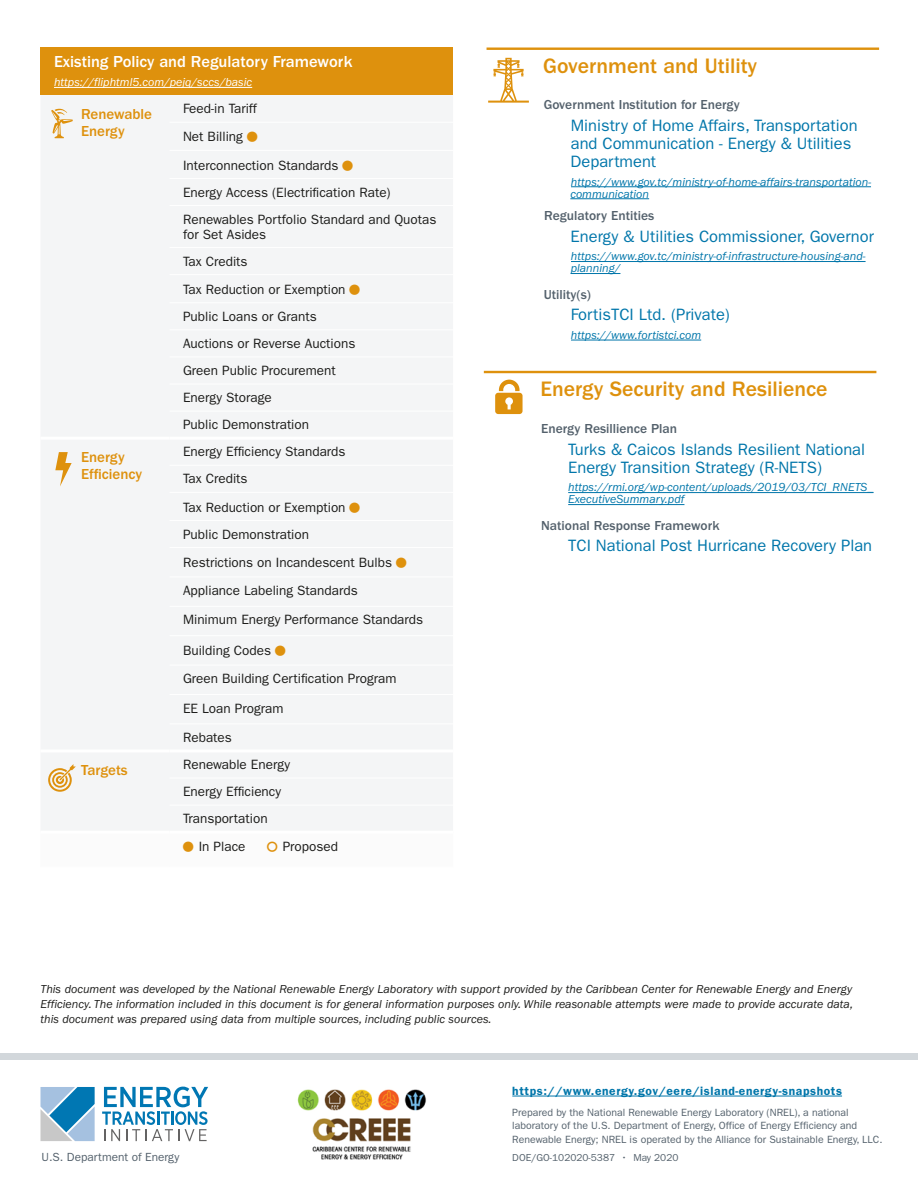
<style>
.page{position:relative;width:918px;height:1188px;background:#fff}
.page>*{position:absolute;margin:0;border:0;box-sizing:border-box;transform-origin:0 0}
.t1{font:500 21.6px "ITC Franklin Gothic Std";color:#de910d}
.Small__s{font:16.5px/18px "ITC Franklin Gothic Std";color:#0076aa}
.table_text{font:500 16.5px "ITC Franklin Gothic Std";color:#fff}
.table_text-2{font:500 15px/17.2px "ITC Franklin Gothic Std";color:#de910d}
.table_text-3{font:13.5px/15px "ITC Franklin Gothic Std";color:#1d1d1b}
.t2{font:500 13.5px "ITC Franklin Gothic Std";color:#54616c}
.t3{font:italic 12px/15px "ITC Franklin Gothic Std";color:#1d1d1b;text-align:justify}
.Small__s-2{font:italic 12px/12px "ITC Franklin Gothic Std";color:#0076aa}
.Small__s_URL{font:italic 12px/12px "ITC Franklin Gothic Std";color:#0076aa}
.t4{font:600 12px "ITC Franklin Gothic Std";letter-spacing:.05em;color:#0076aa}
.table_text-4{font:italic 12px "ITC Franklin Gothic Std";color:#fff}
.H1_-_Energy_Snapshot{font:11.85px "ITC Franklin Gothic Std";color:#54616c}
.t5{font:10.5px/13.5px "ITC Franklin Gothic Std";color:#54616c}
.t6{font:10.2px "ITC Franklin Gothic Std";color:#54616c}
</style>
<div class="page">
<div style="left:0;top:1053px;width:918px;height:7px;background:#d2d7db"></div>
<hr style="left:571px;top:186px;width:300px;height:1px;background:#0076aa">
<hr style="left:570px;top:198px;width:79px;height:1px;background:#0076aa">
<hr style="left:571px;top:261px;width:295px;height:1px;background:#0076aa">
<hr style="left:571px;top:273px;width:49px;height:1px;background:#0076aa">
<hr style="left:571px;top:340px;width:130px;height:1px;background:#0076aa">
<hr style="left:487px;top:48px;width:392px;height:2px;background:#de910d">
<svg style="left:488px;top:58px;width:41px;height:45px"></svg>
<hr style="left:568px;top:492px;width:306px;height:1px;background:#0076aa">
<hr style="left:568px;top:504px;width:116px;height:1px;background:#0076aa">
<hr style="left:484px;top:371px;width:392px;height:2px;background:#de910d">
<svg style="left:495px;top:380px;width:28px;height:34px"></svg>
<div style="left:40px;top:47px;width:413px;height:48px;background:#de910d"></div>
<div style="left:41px;top:96px;width:412px;height:734px;background:#f4f5f6"></div>
<hr style="left:170px;top:122px;width:283px;height:1px;background:#fff">
<hr style="left:170px;top:150px;width:283px;height:1px;background:#fff">
<hr style="left:170px;top:178px;width:283px;height:1px;background:#fff">
<hr style="left:170px;top:205px;width:283px;height:1px;background:#fff">
<hr style="left:170px;top:247px;width:283px;height:1px;background:#fff">
<hr style="left:170px;top:274px;width:283px;height:1px;background:#fff">
<hr style="left:170px;top:302px;width:283px;height:1px;background:#fff">
<hr style="left:170px;top:329px;width:283px;height:1px;background:#fff">
<hr style="left:170px;top:357px;width:283px;height:1px;background:#fff">
<hr style="left:170px;top:384px;width:283px;height:1px;background:#fff">
<hr style="left:170px;top:411px;width:283px;height:1px;background:#fff">
<hr style="left:170px;top:465px;width:283px;height:1px;background:#fff">
<hr style="left:170px;top:492px;width:283px;height:1px;background:#fff">
<hr style="left:170px;top:520px;width:283px;height:1px;background:#fff">
<hr style="left:170px;top:547px;width:283px;height:1px;background:#fff">
<hr style="left:170px;top:577px;width:283px;height:1px;background:#fff">
<hr style="left:170px;top:606px;width:283px;height:1px;background:#fff">
<hr style="left:170px;top:635px;width:283px;height:1px;background:#fff">
<hr style="left:170px;top:665px;width:283px;height:1px;background:#fff">
<hr style="left:170px;top:694px;width:283px;height:1px;background:#fff">
<hr style="left:170px;top:724px;width:283px;height:1px;background:#fff">
<hr style="left:170px;top:778px;width:283px;height:1px;background:#fff">
<hr style="left:40px;top:437px;width:130px;height:3px;background:#fff">
<hr style="left:170px;top:437px;width:283px;height:3px;background:#fff">
<hr style="left:40px;top:749px;width:130px;height:3px;background:#fff">
<hr style="left:170px;top:749px;width:283px;height:3px;background:#fff">
<hr style="left:170px;top:805px;width:283px;height:1px;background:#fff">
<hr style="left:54px;top:87px;width:198px;height:1px;background:#fff">
<svg style="left:48px;top:764px;width:28px;height:28px"></svg>
<svg style="left:51px;top:109px;width:22px;height:29px"></svg>
<svg style="left:55px;top:452px;width:17px;height:35px"></svg>
<hr style="left:512px;top:1096px;width:330px;height:1px;background:#0076aa">
<img style="left:297px;top:1089px;width:129px;height:71px">
<svg style="left:40px;top:1087px;width:55px;height:54px;background:#75accd"></svg>
<svg style="left:102px;top:1087px;width:106px;height:54px"></svg>
<svg style="left:247px;top:132px;width:10px;height:10px"></svg>
<svg style="left:343px;top:160px;width:10px;height:10px"></svg>
<svg style="left:350px;top:284px;width:10px;height:11px"></svg>
<svg style="left:350px;top:502px;width:10px;height:10px"></svg>
<svg style="left:396px;top:557px;width:10px;height:11px"></svg>
<svg style="left:275px;top:645px;width:10px;height:11px"></svg>
<p class="table_text" style="left:54px;top:53px;width:300px">Existing Policy and Regulatory Framework</p>
<p class="table_text-4" style="left:54px;top:76px;width:200px">https://fliphtml5.com/pejq/sccs/basic</p>
<p class="table_text-2" style="left:81px;top:105px;width:73px">Renewable</p>
<p class="table_text-2" style="left:81px;top:123px;width:45px">Energy</p>
<p class="table_text-3" style="left:183px;top:101px;width:75px">Feed-in Tariff</p>
<p class="table_text-3" style="left:183px;top:129px;width:61px">Net Billing</p>
<p class="table_text-3" style="left:183px;top:158px;width:157px">Interconnection Standards</p>
<p class="table_text-3" style="left:183px;top:185px;width:209px">Energy Access (Electrification Rate)</p>
<p class="table_text-3" style="left:183px;top:212px;width:255px">Renewables Portfolio Standard and Quotas for Set Asides</p>
<p class="table_text-3" style="left:183px;top:254px;width:66px">Tax Credits</p>
<p class="table_text-3" style="left:183px;top:282px;width:164px">Tax Reduction or Exemption</p>
<p class="table_text-3" style="left:183px;top:309px;width:135px">Public Loans or Grants</p>
<p class="table_text-3" style="left:183px;top:336px;width:174px">Auctions or Reverse Auctions</p>
<p class="table_text-3" style="left:183px;top:363px;width:154px">Green Public Procurement</p>
<p class="table_text-3" style="left:183px;top:390px;width:90px">Energy Storage</p>
<p class="table_text-3" style="left:183px;top:417px;width:128px">Public Demonstration</p>
<p class="table_text-2" style="left:81px;top:449px;width:63px">Energy<br>Efficiency</p>
<p class="table_text-3" style="left:183px;top:444px;width:164px">Energy Efficiency Standards</p>
<p class="table_text-3" style="left:183px;top:471px;width:66px">Tax Credits</p>
<p class="table_text-3" style="left:183px;top:500px;width:164px">Tax Reduction or Exemption</p>
<p class="table_text-3" style="left:183px;top:527px;width:128px">Public Demonstration</p>
<p class="table_text-3" style="left:183px;top:555px;width:210px">Restrictions on Incandescent Bulbs</p>
<p class="table_text-3" style="left:183px;top:583px;width:176px">Appliance Labeling Standards</p>
<p class="table_text-3" style="left:183px;top:613px;width:242px">Minimum Energy Performance Standards</p>
<p class="table_text-3" style="left:183px;top:643px;width:90px">Building Codes</p>
<p class="table_text-3" style="left:183px;top:671px;width:215px">Green Building Certification Program</p>
<p class="table_text-3" style="left:183px;top:701px;width:102px">EE Loan Program</p>
<p class="table_text-3" style="left:183px;top:730px;width:50px">Rebates</p>
<p class="table_text-2" style="left:81px;top:761px;width:48px">Targets</p>
<p class="table_text-3" style="left:183px;top:757px;width:109px">Renewable Energy</p>
<p class="table_text-3" style="left:183px;top:784px;width:100px">Energy Efficiency</p>
<p class="table_text-3" style="left:183px;top:811px;width:86px">Transportation</p>
<p class="table_text-3" style="left:199px;top:839px;width:48px">In Place</p>
<p class="table_text-3" style="left:283px;top:839px;width:57px">Proposed</p>
<p class="t1" style="left:543px;top:54px;width:216px">Government and Utility</p>
<h3 class="t2" style="left:544px;top:97px;width:198px">Government Institution for Energy</h3>
<p class="Small__s" style="left:571px;top:116px;width:288px">Ministry of Home Affairs, Transportation and Communication - Energy &amp; Utilities<br>Department</p>
<p class="Small__s_URL" style="left:570px;top:176px;width:302px">https://www.gov.tc/ministry-of-home-affairs-transportation&shy;communication</p>
<h3 class="t2" style="left:544px;top:208px;width:112px">Regulatory Entities</h3>
<p class="Small__s" style="left:571px;top:227px;width:305px">Energy &amp; Utilities Commissioner, Governor</p>
<p class="Small__s-2" style="left:571px;top:251px;width:296px">https://www.gov.tc/ministry-of-infrastructure-housing-and&shy;planning/</p>
<h3 class="t2" style="left:544px;top:287px;width:49px">Utility(s)</h3>
<p class="Small__s" style="left:571px;top:306px;width:161px">FortisTCI Ltd. (Private)</p>
<p class="Small__s-2" style="left:571px;top:329px;width:132px">https://www.fortistci.com</p>
<p class="t1" style="left:540px;top:377px;width:289px">Energy Security and Resilience</p>
<h3 class="t2" style="left:541px;top:421px;width:137px">Energy Resillience Plan</h3>
<p class="Small__s" style="left:568px;top:440px;width:298px">Turks &amp; Caicos Islands Resilient National<br>Energy Transition Strategy (R-NETS)</p>
<p class="Small__s-2" style="left:568px;top:482px;width:307px">https://rmi.org/wp-content/uploads/2019/03/TCI_RNETS_<br>ExecutiveSummary.pdf</p>
<h3 class="t2" style="left:541px;top:518px;width:180px">National Response Framework</h3>
<p class="Small__s" style="left:568px;top:537px;width:306px">TCI National Post Hurricane Recovery Plan</p>
<p class="t3" style="left:40px;top:982px;width:814px">This document was developed by the National Renewable Energy Laboratory with support provided by the Caribbean Center for Renewable Energy and Energy Efficiency. The information included in this document is for general information purposes only. While reasonable attempts were made to provide accurate data, this document was prepared using data from multiple sources, including public sources.</p>
<p class="t4" style="left:512px;top:1084px;width:331px">https://www.energy.gov/eere/island-energy-snapshots</p>
<p class="t5" style="left:512px;top:1105px;width:372px">Prepared by the National Renewable Energy Laboratory (NREL), a national laboratory of the U.S. Department of Energy, Office of Energy Efficiency and<br>Renewable Energy; NREL is operated by the Alliance for Sustainable Energy, LLC.</p>
<p class="H1_-_Energy_Snapshot" style="left:41px;top:1150px;width:139px">U.S. Department of Energy</p>
<p class="t6" style="left:512px;top:1152px;width:168px">DOE/GO-102020-5387 • May 2020</p>
</div>
